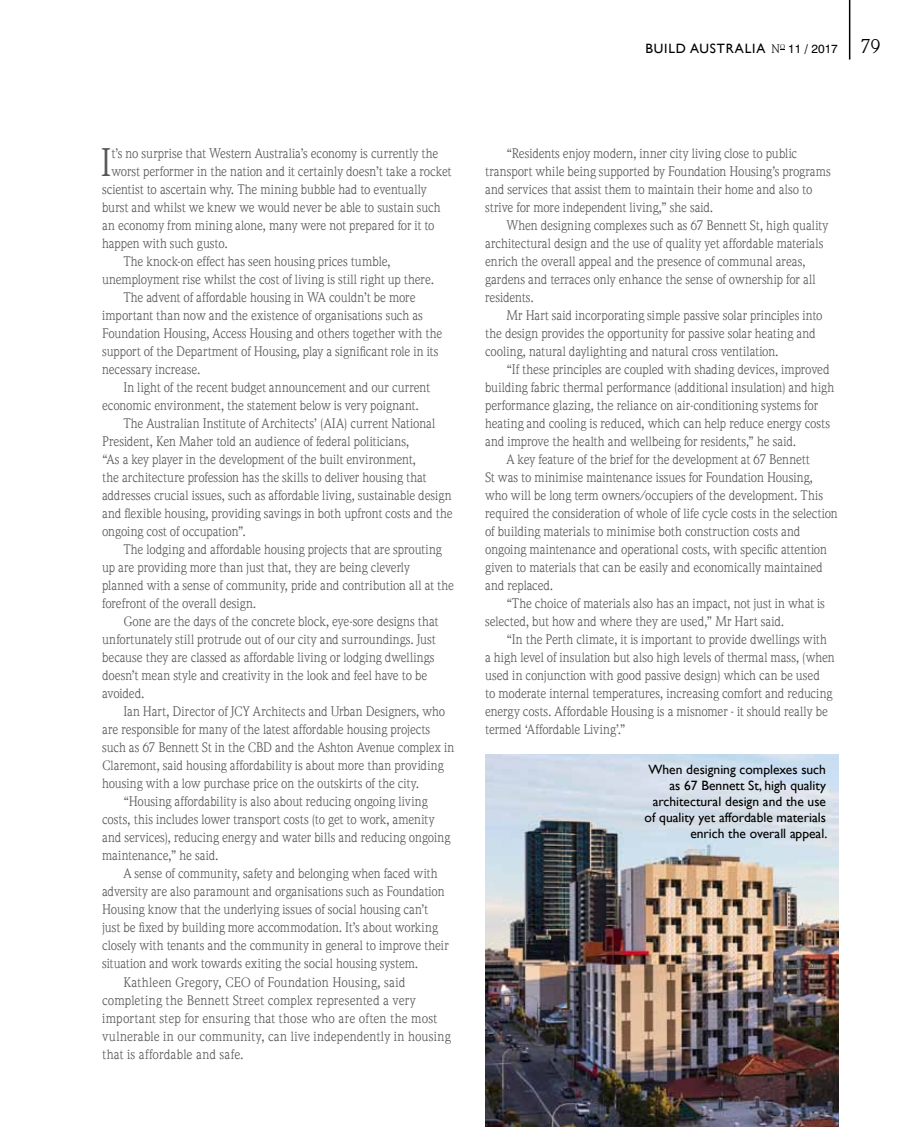
<style>
.page{position:relative;width:915px;height:1127px;background:#fff}
.page>*{position:absolute;margin:0;border:0;box-sizing:border-box;transform-origin:0 0}
.t1{font:38.85px "Weidemann LT";color:#58585a}
.t2{font:13.5px/18px "Weidemann LT";color:#58585a}
.t3{font:13.5px/16.2px "Gill Sans";color:#000;text-align:right}
.t4{font:13.5px "Gill Sans";letter-spacing:.06em;color:#000}
.s1{font-family:"Weidemann LT";font-size:12px}
.s2{font-family:"Swiss 721 BT";font-size:12px}
.s3{font-family:"Weidemann LT";font-size:19.5px}
</style>
<div class="page">
<hr style="left:848px;top:0;width:2px;height:60px;background:#000">
<img style="left:485px;top:754px;width:353px;height:373px">
<p class="t4" style="left:645px;top:40px;width:237px">build australia <span class="s1">N</span><sup>o</sup> <span class="s2">11 / 2017</span> <span class="s3">79</span></p>
<h1 class="t1" style="left:101px;top:140px;width:13px">I</h1>
<p class="t2" style="left:111px;top:145px;width:328px">t’s no surprise that Western Australia’s economy is currently the</p>
<p class="t2" style="left:111px;top:163px;width:341px">worst performer in the nation and it certainly doesn’t take a rocket</p>
<p class="t2" style="left:102px;top:181px;width:326px">scientist to ascertain why. The mining bubble had to eventually</p>
<p class="t2" style="left:102px;top:199px;width:340px">burst and whilst we knew we would never be able to sustain such</p>
<p class="t2" style="left:102px;top:217px;width:334px">an economy from mining alone, many were not prepared for it to</p>
<p class="t2" style="left:102px;top:235px;width:127px">happen with such gusto.</p>
<p class="t2" style="left:123px;top:253px;width:269px">The knock-on effect has seen housing prices tumble,</p>
<p class="t2" style="left:102px;top:271px;width:333px">unemployment rise whilst the cost of living is still right up there.</p>
<p class="t2" style="left:123px;top:289px;width:293px">The advent of affordable housing in WA couldn’t be more</p>
<p class="t2" style="left:102px;top:307px;width:322px">important than now and the existence of organisations such as</p>
<p class="t2" style="left:102px;top:325px;width:341px">Foundation Housing, Access Housing and others together with the</p>
<p class="t2" style="left:102px;top:343px;width:338px">support of the Department of Housing, play a significant role in its</p>
<p class="t2" style="left:102px;top:361px;width:100px">necessary increase.</p>
<p class="t2" style="left:123px;top:379px;width:308px">In light of the recent budget announcement and our current</p>
<p class="t2" style="left:102px;top:397px;width:318px">economic environment, the statement below is very poignant.</p>
<p class="t2" style="left:123px;top:415px;width:313px">The Australian Institute of Architects’ (AIA) current National</p>
<p class="t2" style="left:102px;top:433px;width:309px">President, Ken Maher told an audience of federal politicians,</p>
<p class="t2" style="left:102px;top:451px;width:315px">“As a key player in the development of the built environment,</p>
<p class="t2" style="left:102px;top:469px;width:326px">the architecture profession has the skills to deliver housing that</p>
<p class="t2" style="left:102px;top:487px;width:351px">addresses crucial issues, such as affordable living, sustainable design</p>
<p class="t2" style="left:102px;top:505px;width:352px">and flexible housing, providing savings in both upfront costs and the</p>
<p class="t2" style="left:102px;top:523px;width:145px">ongoing cost of occupation”.</p>
<p class="t2" style="left:123px;top:541px;width:320px">The lodging and affordable housing projects that are sprouting</p>
<p class="t2" style="left:102px;top:559px;width:309px">up are providing more than just that, they are being cleverly</p>
<p class="t2" style="left:102px;top:577px;width:353px">planned with a sense of community, pride and contribution all at the</p>
<p class="t2" style="left:102px;top:595px;width:155px">forefront of the overall design.</p>
<p class="t2" style="left:123px;top:613px;width:316px">Gone are the days of the concrete block, eye-sore designs that</p>
<p class="t2" style="left:102px;top:631px;width:335px">unfortunately still protrude out of our city and surroundings. Just</p>
<p class="t2" style="left:102px;top:649px;width:334px">because they are classed as affordable living or lodging dwellings</p>
<p class="t2" style="left:102px;top:667px;width:326px">doesn’t mean style and creativity in the look and feel have to be</p>
<p class="t2" style="left:102px;top:685px;width:44px">avoided.</p>
<p class="t2" style="left:123px;top:703px;width:323px">Ian Hart, Director of JCY Architects and Urban Designers, who</p>
<p class="t2" style="left:102px;top:721px;width:329px">are responsible for many of the latest affordable housing projects</p>
<p class="t2" style="left:102px;top:739px;width:353px">such as 67 Bennett St in the CBD and the Ashton Avenue complex in</p>
<p class="t2" style="left:102px;top:757px;width:343px">Claremont, said housing affordability is about more than providing</p>
<p class="t2" style="left:102px;top:775px;width:318px">housing with a low purchase price on the outskirts of the city.</p>
<p class="t2" style="left:123px;top:793px;width:305px">“Housing affordability is also about reducing ongoing living</p>
<p class="t2" style="left:102px;top:811px;width:334px">costs, this includes lower transport costs (to get to work, amenity</p>
<p class="t2" style="left:102px;top:829px;width:349px">and services), reducing energy and water bills and reducing ongoing</p>
<p class="t2" style="left:102px;top:847px;width:118px">maintenance,” he said.</p>
<p class="t2" style="left:123px;top:864px;width:316px">A sense of community, safety and belonging when faced with</p>
<p class="t2" style="left:102px;top:882px;width:344px">adversity are also paramount and organisations such as Foundation</p>
<p class="t2" style="left:102px;top:900px;width:327px">Housing know that the underlying issues of social housing can’t</p>
<p class="t2" style="left:102px;top:918px;width:337px">just be fixed by building more accommodation. It’s about working</p>
<p class="t2" style="left:102px;top:936px;width:348px">closely with tenants and the community in general to improve their</p>
<p class="t2" style="left:102px;top:954px;width:317px">situation and work towards exiting the social housing system.</p>
<p class="t2" style="left:123px;top:973px;width:283px">Kathleen Gregory, CEO of Foundation Housing, said</p>
<p class="t2" style="left:102px;top:991px;width:315px">completing the Bennett Street complex represented a very</p>
<p class="t2" style="left:102px;top:1009px;width:336px">important step for ensuring that those who are often the most</p>
<p class="t2" style="left:102px;top:1027px;width:350px">vulnerable in our community, can live independently in housing</p>
<p class="t2" style="left:102px;top:1045px;width:143px">that is affordable and safe.</p>
<p class="t2" style="left:485px;top:145px;width:347px;text-indent:21px">“Residents enjoy modern, inner city living close to public transport while being supported by Foundation Housing’s programs and services that assist them to maintain their home and also to strive for more independent living,” she said.</p>
<p class="t2" style="left:485px;top:217px;width:345px;text-indent:21px">When designing complexes such as 67 Bennett St, high quality architectural design and the use of quality yet affordable materials enrich the overall appeal and the presence of communal areas, gardens and terraces only enhance the sense of ownership for all residents.</p>
<p class="t2" style="left:485px;top:307px;width:339px;text-indent:21px">Mr Hart said incorporating simple passive solar principles into the design provides the opportunity for passive solar heating and cooling, natural daylighting and natural cross ventilation.</p>
<p class="t2" style="left:506px;top:361px;width:325px">“If these principles are coupled with shading devices, improved</p>
<p class="t2" style="left:485px;top:379px;width:350px">building fabric thermal performance (additional insulation) and high</p>
<p class="t2" style="left:485px;top:397px;width:334px">performance glazing, the reliance on air-conditioning systems for</p>
<p class="t2" style="left:485px;top:415px;width:346px">heating and cooling is reduced, which can help reduce energy costs</p>
<p class="t2" style="left:485px;top:433px;width:312px">and improve the health and wellbeing for residents,” he said.</p>
<p class="t2" style="left:506px;top:451px;width:304px">A key feature of the brief for the development at 67 Bennett</p>
<p class="t2" style="left:485px;top:469px;width:329px">St was to minimise maintenance issues for Foundation Housing,</p>
<p class="t2" style="left:485px;top:487px;width:339px">who will be long term owners/occupiers of the development. This</p>
<p class="t2" style="left:485px;top:505px;width:354px">required the consideration of whole of life cycle costs in the selection</p>
<p class="t2" style="left:485px;top:523px;width:316px">of building materials to minimise both construction costs and</p>
<p class="t2" style="left:485px;top:541px;width:343px">ongoing maintenance and operational costs, with specific attention</p>
<p class="t2" style="left:485px;top:559px;width:339px">given to materials that can be easily and economically maintained</p>
<p class="t2" style="left:485px;top:577px;width:70px">and replaced.</p>
<p class="t2" style="left:506px;top:595px;width:320px">“The choice of materials also has an impact, not just in what is</p>
<p class="t2" style="left:485px;top:613px;width:300px">selected, but how and where they are used,” Mr Hart said.</p>
<p class="t2" style="left:506px;top:631px;width:322px">“In the Perth climate, it is important to provide dwellings with</p>
<p class="t2" style="left:485px;top:649px;width:351px">a high level of insulation but also high levels of thermal mass, (when</p>
<p class="t2" style="left:485px;top:667px;width:336px">used in conjunction with good passive design) which can be used</p>
<p class="t2" style="left:485px;top:685px;width:349px">to moderate internal temperatures, increasing comfort and reducing</p>
<p class="t2" style="left:485px;top:703px;width:344px">energy costs. Affordable Housing is a misnomer - it should really be</p>
<p class="t2" style="left:485px;top:721px;width:142px">termed ‘Affordable Living’.”</p>
<p class="t3" style="left:644px;top:761px;width:184px">When designing complexes such as 67 Bennett St, high quality architectural design and the use of quality yet affordable materials enrich the overall appeal.</p>
</div>
